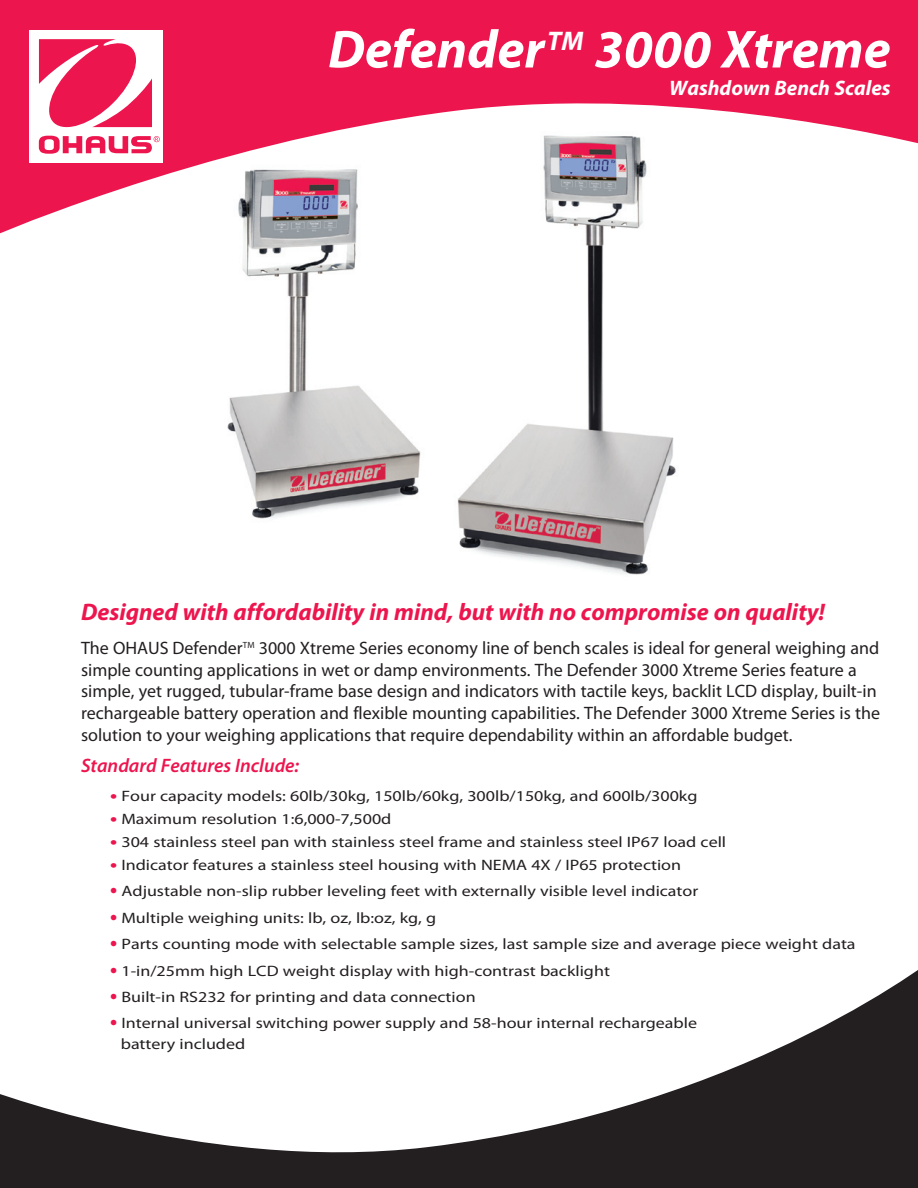
<style>
.page{position:relative;width:918px;height:1188px;background:#fff}
.page>*{position:absolute;margin:0;border:0;box-sizing:border-box;transform-origin:0 0}
.t1{font:italic 700 54px "Myriad Pro";color:#fff}
.Cover_Headline_Text{font:italic 700 24px "Myriad Pro";color:#ed154e}
.Cover_Product_Sub_Ti{font:italic 700 21px "Myriad Pro";color:#fff}
.Cover_Standard_Featu{font:italic 600 19.5px "Myriad Pro";color:#ed154e}
.Cover_Copy_Text{font:18px/21.6px "Myriad Pro";color:#231f20}
.t2{font:15.15px/21px "Myriad Pro";color:#231f20;scale:1.19 1}
.s1{font-weight:700;font-size:17.55px;color:#ed154e}
.s2{font-weight:700;font-size:21px;color:#ed154e}
</style>
<div class="page">
<img style="left:227px;top:245px;width:194px;height:274px">
<svg style="left:0;top:0;width:918px;height:245px;fill:#ed154e"></svg>
<div style="left:30px;top:30px;width:133px;height:133px;background:#fff"></div>
<svg style="left:39px;top:39px;width:121px;height:115px"></svg>
<svg style="left:0;top:970px;width:918px;height:218px"></svg>
<img style="left:444px;top:131px;width:248px;height:444px">
<p class="t1" style="left:328px;top:14px;width:564px">Defender<sup>TM</sup> 3000 Xtreme</p>
<p class="Cover_Product_Sub_Ti" style="left:669px;top:74px;width:223px">Washdown Bench Scales</p>
<p class="Cover_Headline_Text" style="left:81px;top:596px;width:746px">Designed with affordability in mind, but with no compromise on quality!</p>
<p class="Cover_Copy_Text" style="left:81px;top:637px;width:801px">The OHAUS Defender<sup>TM</sup> 3000 Xtreme Series economy line of bench scales is ideal for general weighing and simple counting applications in wet or damp environments. The Defender 3000 Xtreme Series feature a simple, yet rugged, tubular-frame base design and indicators with tactile keys, backlit LCD display, built-in rechargeable battery operation and flexible mounting capabilities. The Defender 3000 Xtreme Series is the solution to your weighing applications that require dependability within an affordable budget.</p>
<p class="Cover_Standard_Featu" style="left:81px;top:754px;width:220px">Standard Features Include:</p>
<p class="t2" style="left:110px;top:785px;width:495px"><span class="s1">•</span> Four capacity models: 60lb/30kg, 150lb/60kg, 300lb/150kg, and 600lb/300kg</p>
<p class="t2" style="left:110px;top:808px;width:238px"><span class="s1">•</span> Maximum resolution 1:6,000-7,500d</p>
<p class="t2" style="left:110px;top:831px;width:519px"><span class="s1">•</span> 304 stainless steel pan with stainless steel frame and stainless steel IP67 load cell</p>
<p class="t2" style="left:110px;top:854px;width:481px"><span class="s1">•</span> Indicator features a stainless steel housing with NEMA 4X / IP65 protection</p>
<p class="t2" style="left:110px;top:881px;width:496px"><span class="s2">•</span> Adjustable non-slip rubber leveling feet with externally visible level indicator</p>
<p class="t2" style="left:110px;top:907px;width:276px"><span class="s2">•</span> Multiple weighing units: lb, oz, lb:oz, kg, g</p>
<p class="t2" style="left:110px;top:933px;width:628px"><span class="s2">•</span> Parts counting mode with selectable sample sizes, last sample size and average piece weight data</p>
<p class="t2" style="left:110px;top:960px;width:421px"><span class="s2">•</span> 1-in/25mm high LCD weight display with high-contrast backlight</p>
<p class="t2" style="left:110px;top:986px;width:309px"><span class="s2">•</span> Built-in RS232 for printing and data connection</p>
<p class="t2" style="left:121px;top:1013px;width:486px;text-indent:-11px"><span class="s2">•</span> Internal universal switching power supply and 58-hour internal rechargeable battery included</p>
</div>
